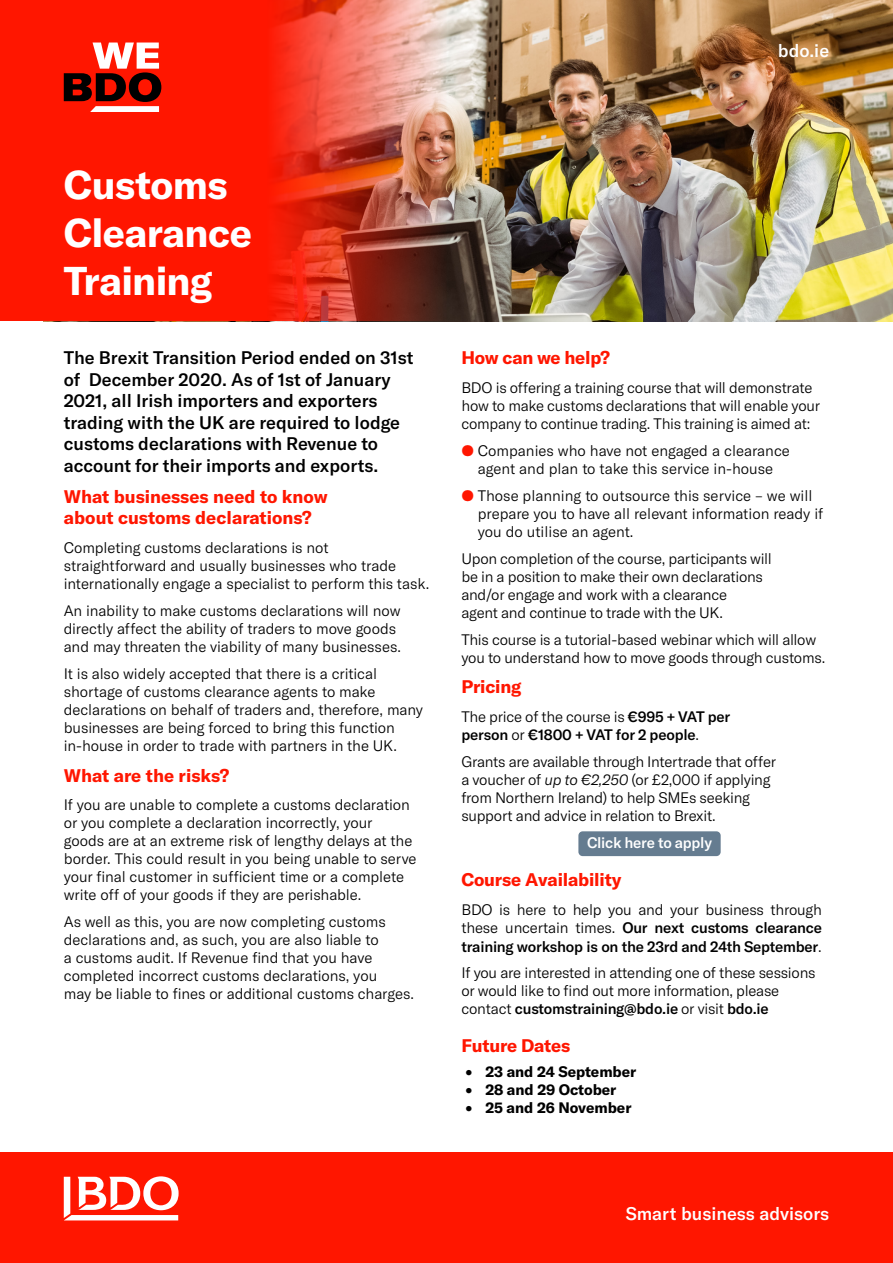
<style>
.page{position:relative;width:893px;height:1263px;background:#fff}
.page>*{position:absolute;margin:0;border:0;box-sizing:border-box;transform-origin:0 0}
.GT_America_Light_10p{font:700 39.6px/47.5px "GT America";letter-spacing:-.015em;color:#fff}
.GT_America_Light_10p-2{font:500 18px/21.6px "GT America";color:#000}
.GT_America_Light_10p-3{font:700 18px/21.6px "GT America";color:#ff1600}
.GT_America_Bold_12pt{font:700 18px "GT America";letter-spacing:-.01em;color:#ff1600}
.GT_America_Light_16p{font:500 18px "GT America";color:#fff}
.GT_America_Light_10p-4{font:300 15px/18px "GT America";letter-spacing:-.01em;color:#000}
.GT_America_Bold_12pt-2{font:300 15px/18px "GT America";letter-spacing:-.015em;color:#000}
.GT_America_Bold_12pt-3{font:500 15px/18.5px "GT America";letter-spacing:-.015em;color:#000;text-align:justify}
.GT_America_Light_10p-5{font:500 15px/18px "GT America";letter-spacing:-.015em;color:#000}
.GT_America_Bold_10pt{font:700 15px "GT America";letter-spacing:-.005em;color:#000}
.GT_America_Light_10p-6{font:500 15px "GT America";letter-spacing:-.015em;color:#fff}
.s1{font-weight:300}
.s2{font-style:italic}
.s3{font-weight:500}
</style>
<div class="page">
<img style="left:446px;top:0;width:447px;height:321px">
<div style="left:0;top:1152px;width:893px;height:111px;background:#ff1600"></div>
<img style="left:0;top:0;width:446px;height:321px">
<svg style="left:64px;top:1176px;width:115px;height:44px"></svg>
<svg style="left:64px;top:43px;width:97px;height:69px"></svg>
<div style="left:578px;top:831px;width:143px;height:25px;background:#657c90;border-radius:4px"></div>
<p class="GT_America_Light_16p" style="left:778px;top:40px;width:53px">bdo.ie</p>
<p class="GT_America_Light_10p" style="left:64px;top:161px;width:190px">Customs<br>Clearance<br>Training</p>
<p class="GT_America_Light_10p-2" style="left:64px;top:347px;width:351px">The Brexit Transition Period ended on 31st of December 2020. As of 1st of January 2021, all Irish importers and exporters trading with the UK are required to lodge customs declarations with Revenue to account for their imports and exports.</p>
<p class="GT_America_Light_10p-3" style="left:64px;top:485px;width:265px">What businesses need to know about customs declarations?</p>
<p class="GT_America_Light_10p-4" style="left:64px;top:539px;width:367px">Completing customs declarations is not straightforward and usually businesses who trade internationally engage a specialist to perform this task.</p>
<p class="GT_America_Light_10p-4" style="left:64px;top:602px;width:339px">An inability to make customs declarations will now directly affect the ability of traders to move goods and may threaten the viability of many businesses.</p>
<p class="GT_America_Light_10p-4" style="left:64px;top:665px;width:361px">It is also widely accepted that there is a critical shortage of customs clearance agents to make declarations on behalf of traders and, therefore, many businesses are being forced to bring this function in-house in order to trade with partners in the UK.</p>
<p class="GT_America_Light_10p-3" style="left:64px;top:764px;width:167px">What are the risks?</p>
<p class="GT_America_Light_10p-4" style="left:64px;top:796px;width:354px">If you are unable to complete a customs declaration or you complete a declaration incorrectly, your goods are at an extreme risk of lengthy delays at the border. This could result in you being unable to serve your final customer in sufficient time or a complete write off of your goods if they are perishable.</p>
<p class="GT_America_Light_10p-4" style="left:64px;top:913px;width:352px">As well as this, you are now completing customs declarations and, as such, you are also liable to<br>a customs audit. If Revenue find that you have completed incorrect customs declarations, you<br>may be liable to fines or additional customs charges.</p>
<p class="GT_America_Bold_12pt" style="left:461px;top:346px;width:150px">How can we help?</p>
<p class="GT_America_Light_10p-4" style="left:461px;top:378px;width:360px">BDO is offering a training course that will demonstrate how to make customs declarations that will enable your company to continue trading. This training is aimed at:</p>
<p class="GT_America_Light_10p-4" style="left:478px;top:441px;width:314px">Companies who have not engaged a clearance agent and plan to take this service in-house</p>
<p class="GT_America_Light_10p-4" style="left:478px;top:486px;width:347px">Those planning to outsource this service – we will prepare you to have all relevant information ready if you do utilise an agent.</p>
<p class="GT_America_Light_10p-4" style="left:461px;top:549px;width:312px">Upon completion of the course, participants will be in a position to make their own declarations and/or engage and work with a clearance<br>agent and continue to trade with the UK.</p>
<p class="GT_America_Light_10p-4" style="left:461px;top:630px;width:365px">This course is a tutorial-based webinar which will allow you to understand how to move goods through customs.</p>
<p class="GT_America_Bold_12pt" style="left:461px;top:676px;width:62px">Pricing</p>
<p class="GT_America_Light_10p-5" style="left:461px;top:708px;width:270px"><span class="s1">The price of the course is</span> €995 + VAT per person <span class="s1">or</span> €1800 + VAT for 2 people<span class="s1">.</span></p>
<p class="GT_America_Light_10p-4" style="left:461px;top:753px;width:316px">Grants are available through Intertrade that offer a voucher of <span class="s2">up to €2,250</span> (or £2,000 if applying from Northern Ireland) to help SMEs seeking support and advice in relation to Brexit.</p>
<p class="GT_America_Light_10p-6" style="left:587px;top:834px;width:126px">Click here to apply</p>
<p class="GT_America_Bold_12pt" style="left:461px;top:868px;width:161px">Course Availability</p>
<p class="GT_America_Bold_12pt-3" style="left:461px;top:900px;width:362px"><span class="s1">BDO is here to help you and your business through these uncertain times.</span> Our next customs clearance training workshop is on the 23rd and 24th September<span class="s1">.</span></p>
<p class="GT_America_Bold_12pt-2" style="left:461px;top:964px;width:356px">If you are interested in attending one of these sessions or would like to find out more information, please contact <span class="s3">customstraining@bdo.ie</span> or visit <span class="s3">bdo.ie</span></p>
<p class="GT_America_Bold_12pt" style="left:461px;top:1034px;width:110px">Future Dates</p>
<p class="GT_America_Bold_10pt" style="left:465px;top:1062px;width:172px">• 23 and 24 September</p>
<p class="GT_America_Bold_10pt" style="left:465px;top:1080px;width:152px">• 28 and 29 October</p>
<p class="GT_America_Bold_10pt" style="left:465px;top:1098px;width:168px">• 25 and 26 November</p>
<p class="GT_America_Light_16p" style="left:626px;top:1203px;width:205px">Smart business advisors</p>
</div>
